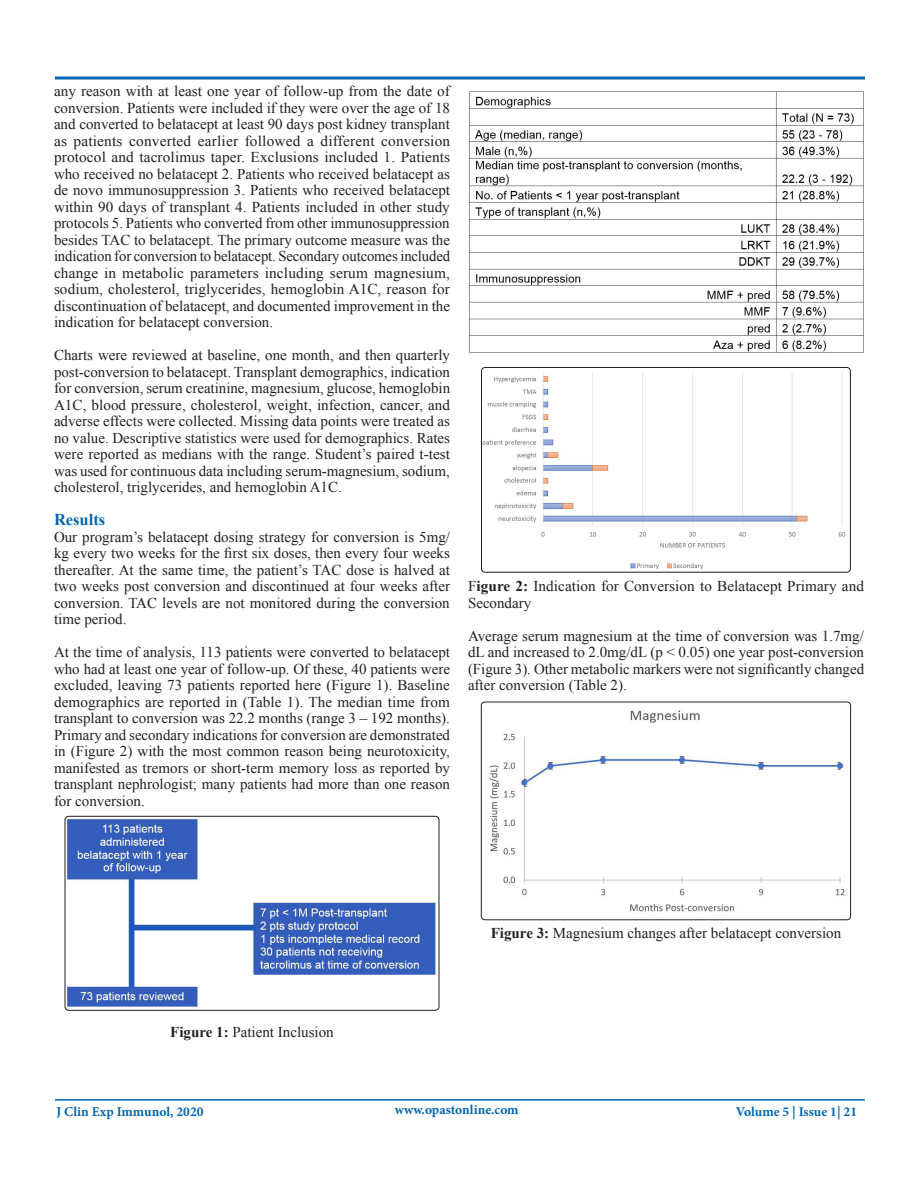
<style>
.page{position:relative;width:918px;height:1188px;background:#fff}
.page>*{position:absolute;margin:0;border:0;box-sizing:border-box;transform-origin:0 0}
.t1{font:700 16.5px "Times New Roman";color:#0166b3}
.t2{font:15px/16.5px "Times New Roman";color:#231f20;text-align:justify}
.t3{font:700 13.5px "Minion Pro";color:#0166b3}
.s1{font-weight:700}
</style>
<div class="page">
<hr style="left:55px;top:1099px;width:810px;height:2px;background:#0166b3">
<svg style="left:54px;top:76px;width:811px;height:4px;background:#408cc5"></svg>
<img style="left:65px;top:816px;width:374px;height:194px">
<div style="left:65px;top:816px;width:374px;height:194px;border:1px solid #231f20;border-radius:4px"></div>
<img style="left:469px;top:91px;width:395px;height:262px">
<img style="left:482px;top:373px;width:364px;height:199px">
<div style="left:481px;top:367px;width:370px;height:205px;border:1px solid #231f20;border-radius:4px"></div>
<img style="left:481px;top:702px;width:370px;height:218px">
<div style="left:481px;top:702px;width:370px;height:218px;border:1px solid #231f20;border-radius:4px"></div>
<p class="t2" style="left:54px;top:83px;width:398px">any reason with at least one year of follow-up from the date of conversion. Patients were included if they were over the age of 18 and converted to belatacept at least 90 days post kidney transplant as patients converted earlier followed a different conversion protocol and tacrolimus taper. Exclusions included 1. Patients who received no belatacept 2. Patients who received belatacept as de novo immunosuppression 3. Patients who received belatacept within 90 days of transplant 4. Patients included in other study protocols 5. Patients who converted from other immunosuppression besides TAC to belatacept. The primary outcome measure was the indication for conversion to belatacept. Secondary outcomes included change in metabolic parameters including serum magnesium, sodium, cholesterol, triglycerides, hemoglobin A1C, reason for discontinuation of belatacept, and documented improvement in the indication for belatacept conversion.</p>
<p class="t2" style="left:54px;top:347px;width:398px">Charts were reviewed at baseline, one month, and then quarterly post-conversion to belatacept. Transplant demographics, indication for conversion, serum creatinine, magnesium, glucose, hemoglobin A1C, blood pressure, cholesterol, weight, infection, cancer, and adverse effects were collected. Missing data points were treated as no value. Descriptive statistics were used for demographics. Rates were reported as medians with the range. Student’s paired t-test was used for continuous data including serum-magnesium, sodium, cholesterol, triglycerides, and hemoglobin A1C.</p>
<p class="t1" style="left:54px;top:508px;width:53px">Results</p>
<p class="t2" style="left:54px;top:528px;width:398px">Our program’s belatacept dosing strategy for conversion is 5mg/ kg every two weeks for the first six doses, then every four weeks thereafter. At the same time, the patient’s TAC dose is halved at two weeks post conversion and discontinued at four weeks after conversion. TAC levels are not monitored during the conversion time period.</p>
<p class="t2" style="left:54px;top:644px;width:398px">At the time of analysis, 113 patients were converted to belatacept who had at least one year of follow-up. Of these, 40 patients were excluded, leaving 73 patients reported here (Figure 1). Baseline demographics are reported in (Table 1). The median time from transplant to conversion was 22.2 months (range 3 – 192 months).<br>Primary and secondary indications for conversion are demonstrated in (Figure 2) with the most common reason being neurotoxicity, manifested as tremors or short-term memory loss as reported by transplant nephrologist; many patients had more than one reason for conversion.</p>
<p class="t2" style="left:468px;top:578px;width:397px">F<span class="s1">igure 2:</span> Indication for Conversion to Belatacept Primary and<br>Secondary</p>
<p class="t2" style="left:468px;top:627px;width:398px">Average serum magnesium at the time of conversion was 1.7mg/ dL and increased to 2.0mg/dL (p &lt; 0.05) one year post-conversion (Figure 3). Other metabolic markers were not significantly changed after conversion (Table 2).</p>
<p class="t2" style="left:170px;top:1023px;width:165px"><span class="s1">Figure 1:</span> Patient Inclusion</p>
<p class="t2" style="left:491px;top:924px;width:352px"><span class="s1">Figure 3:</span> Magnesium changes after belatacept conversion</p>
<p class="t3" style="left:56px;top:1102px;width:149px">J Clin Exp Immunol, 2020</p>
<p class="t3" style="left:395px;top:1100px;width:126px">www.opastonline.com</p>
<p class="t3" style="left:736px;top:1102px;width:123px">Volume 5 | Issue 1| 21</p>
</div>
